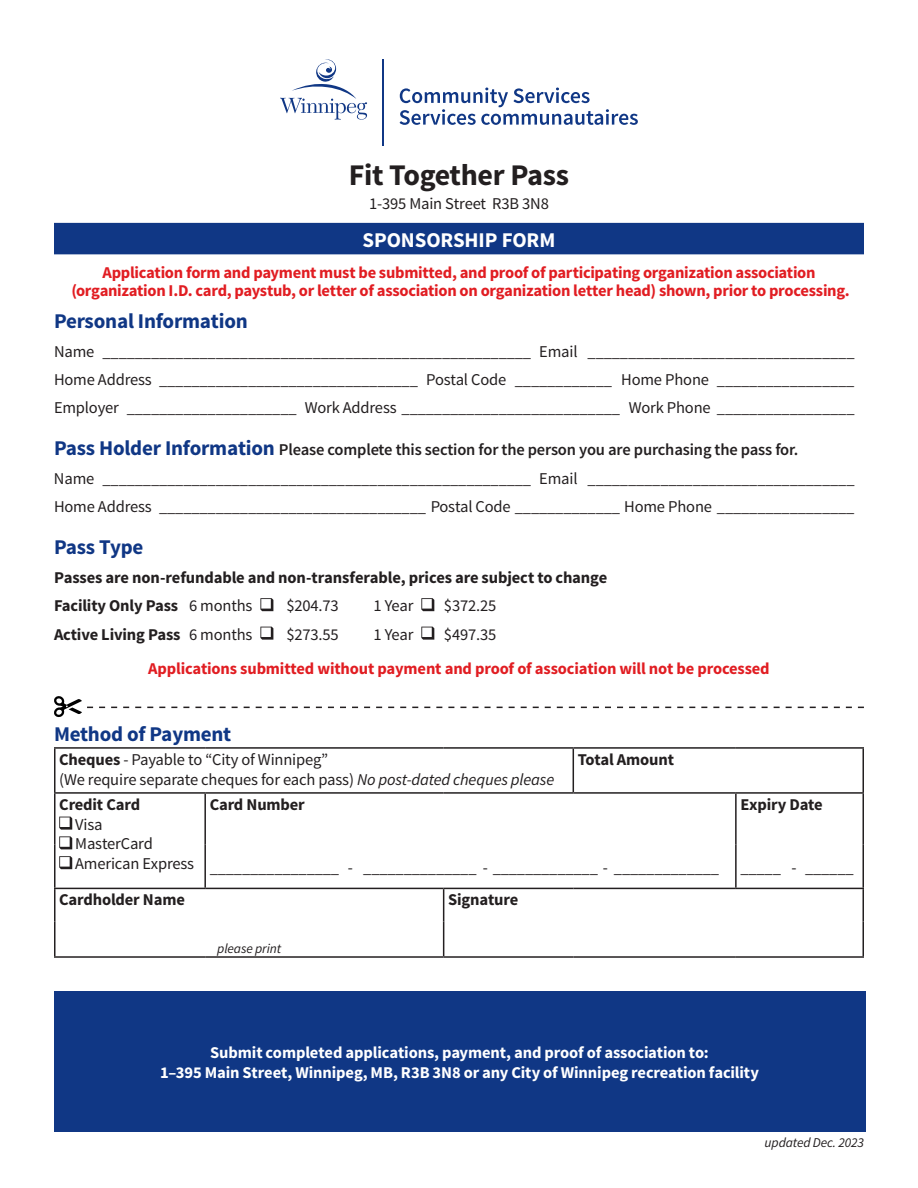
<style>
.page{position:relative;width:918px;height:1188px;background:#fff}
.page>*{position:absolute;margin:0;border:0;box-sizing:border-box;transform-origin:0 0}
.body{font:700 30px "Source Sans Pro";letter-spacing:-.01em;color:#231f20}
.Head_2{font:700 21px "Source Sans Pro";letter-spacing:-.01em;color:#103785}
.Form_Head_1{font:700 21px "Source Sans Pro";letter-spacing:-.005em;color:#fff}
.body-2{font:16.5px "Source Sans Pro";letter-spacing:-.01em;color:#231f20}
.body_emphasis{font:700 16.5px/18px "Source Sans Pro";letter-spacing:-.015em;color:#e11d22;text-align:center}
.body_bold{font:700 16.5px/19.8px "Source Sans Pro";letter-spacing:-.01em;color:#fff;text-align:center}
.body-3{font:700 16.5px "Source Sans Pro";letter-spacing:-.01em;color:#231f20}
.Head_2-2{font:600 16.5px "Source Sans Pro";letter-spacing:-.01em;color:#231f20}
.body_bold-2{font:700 16.5px "Source Sans Pro";letter-spacing:-.01em;color:#231f20}
.body-4{font:italic 13.5px "Source Sans Pro";letter-spacing:-.01em;color:#231f20}
.s1{font-weight:700;font-size:21px;color:#103785}
.s2{font-weight:400}
.s3{font-weight:700}
.s4{font-style:italic}
</style>
<div class="page">
<div style="left:54px;top:991px;width:811px;height:141px;background:#103785"></div>
<div style="left:54px;top:223px;width:810px;height:31px;background:#103785"></div>
<svg style="left:260px;top:598px;width:13px;height:13px"></svg>
<svg style="left:421px;top:598px;width:13px;height:13px"></svg>
<svg style="left:260px;top:627px;width:13px;height:13px"></svg>
<svg style="left:421px;top:627px;width:13px;height:13px"></svg>
<hr style="left:54px;top:747px;width:151px;height:2px;background:#231f20">
<hr style="left:54px;top:749px;width:2px;height:43px;background:#231f20">
<hr style="left:205px;top:747px;width:239px;height:2px;background:#231f20">
<hr style="left:444px;top:747px;width:129px;height:2px;background:#231f20">
<hr style="left:573px;top:747px;width:163px;height:2px;background:#231f20">
<hr style="left:573px;top:749px;width:1px;height:43px;background:#231f20">
<hr style="left:736px;top:747px;width:128px;height:2px;background:#231f20">
<hr style="left:862px;top:749px;width:2px;height:43px;background:#231f20">
<hr style="left:54px;top:792px;width:151px;height:2px;background:#231f20">
<hr style="left:54px;top:794px;width:2px;height:51px;background:#231f20">
<hr style="left:205px;top:792px;width:239px;height:2px;background:#231f20">
<hr style="left:204px;top:794px;width:2px;height:51px;background:#231f20">
<hr style="left:444px;top:792px;width:129px;height:2px;background:#231f20">
<hr style="left:573px;top:792px;width:163px;height:2px;background:#231f20">
<hr style="left:736px;top:792px;width:128px;height:2px;background:#231f20">
<hr style="left:735px;top:794px;width:2px;height:51px;background:#231f20">
<hr style="left:862px;top:794px;width:2px;height:51px;background:#231f20">
<hr style="left:54px;top:845px;width:2px;height:43px;background:#231f20">
<hr style="left:204px;top:845px;width:2px;height:43px;background:#231f20">
<hr style="left:735px;top:845px;width:2px;height:43px;background:#231f20">
<hr style="left:862px;top:845px;width:2px;height:43px;background:#231f20">
<hr style="left:54px;top:888px;width:151px;height:1px;background:#231f20">
<hr style="left:54px;top:889px;width:2px;height:32px;background:#231f20">
<hr style="left:205px;top:888px;width:239px;height:1px;background:#231f20">
<hr style="left:444px;top:888px;width:129px;height:1px;background:#231f20">
<hr style="left:443px;top:889px;width:1px;height:32px;background:#231f20">
<hr style="left:573px;top:888px;width:163px;height:1px;background:#231f20">
<hr style="left:736px;top:888px;width:128px;height:1px;background:#231f20">
<hr style="left:862px;top:889px;width:2px;height:32px;background:#231f20">
<hr style="left:54px;top:921px;width:2px;height:35px;background:#231f20">
<hr style="left:443px;top:921px;width:1px;height:35px;background:#231f20">
<hr style="left:862px;top:921px;width:2px;height:35px;background:#231f20">
<hr style="left:54px;top:956px;width:151px;height:2px;background:#231f20">
<hr style="left:205px;top:956px;width:239px;height:2px;background:#231f20">
<hr style="left:444px;top:956px;width:129px;height:2px;background:#231f20">
<hr style="left:573px;top:956px;width:163px;height:2px;background:#231f20">
<hr style="left:736px;top:956px;width:128px;height:2px;background:#231f20">
<svg style="left:59px;top:817px;width:13px;height:13px"></svg>
<svg style="left:59px;top:836px;width:13px;height:13px"></svg>
<svg style="left:59px;top:856px;width:13px;height:13px"></svg>
<svg style="left:54px;top:696px;width:810px;height:21px"></svg>
<svg style="left:280px;top:59px;width:87px;height:61px"></svg>
<hr style="left:382px;top:59px;width:2px;height:87px;background:#103785">
<svg style="left:400px;top:88px;width:238px;height:37px"></svg>
<p class="body" style="left:349px;top:156px;width:222px">Fit Together Pass</p>
<p class="body-2" style="left:369px;top:194px;width:181px">1-395 Main Street R3B 3N8</p>
<p class="Form_Head_1" style="left:363px;top:226px;width:194px">SPONSORSHIP FORM</p>
<p class="body_emphasis" style="left:71px;top:265px;width:780px">Application form and payment must be submitted, and proof of participating organization association (organization I.D. card, paystub, or letter of association on organization letter head) shown, prior to processing.</p>
<p class="Head_2" style="left:54px;top:308px;width:195px">Personal Information</p>
<p class="body-2" style="left:54px;top:341px;width:802px">Name _____________________________________________________ Email _________________________________</p>
<p class="body-2" style="left:54px;top:369px;width:802px">Home Address ________________________________ Postal Code ____________ Home Phone _________________</p>
<p class="body-2" style="left:54px;top:398px;width:802px">Employer _____________________ Work Address ___________________________ Work Phone _________________</p>
<p class="Head_2-2" style="left:54px;top:440px;width:746px"><span class="s1">Pass Holder Information</span> Please complete this section for the person you are purchasing the pass for.</p>
<p class="body-2" style="left:54px;top:468px;width:802px">Name _____________________________________________________ Email _________________________________</p>
<p class="body-2" style="left:54px;top:497px;width:802px">Home Address _________________________________ Postal Code _____________ Home Phone _________________</p>
<p class="Head_2" style="left:54px;top:534px;width:91px">Pass Type</p>
<p class="body_bold-2" style="left:54px;top:567px;width:555px">Passes are non-refundable and non-transferable, prices are subject to change</p>
<p class="body-3" style="left:54px;top:595px;width:200px">Facility Only Pass <span class="s2">6 months</span></p>
<p class="body-2" style="left:287px;top:595px;width:54px">$204.73</p>
<p class="body-2" style="left:374px;top:595px;width:41px">1 Year</p>
<p class="body-2" style="left:444px;top:595px;width:54px">$372.25</p>
<p class="body-3" style="left:54px;top:624px;width:200px">Active Living Pass <span class="s2">6 months</span></p>
<p class="body-2" style="left:287px;top:624px;width:54px">$273.55</p>
<p class="body-2" style="left:374px;top:624px;width:41px">1 Year</p>
<p class="body-2" style="left:444px;top:624px;width:54px">$497.35</p>
<p class="body_emphasis" style="left:148px;top:661px;width:623px">Applications submitted without payment and proof of association will not be processed</p>
<p class="Head_2" style="left:54px;top:721px;width:179px">Method of Payment</p>
<p class="body-2" style="left:59px;top:749px;width:271px"><span class="s3">Cheques</span> - Payable to “City of Winnipeg”</p>
<p class="body-2" style="left:59px;top:769px;width:497px">(We require separate cheques for each pass) <span class="s4">No post-dated cheques please</span></p>
<p class="body-3" style="left:578px;top:749px;width:98px">Total Amount</p>
<p class="body-3" style="left:59px;top:794px;width:82px">Credit Card</p>
<p class="body-2" style="left:75px;top:814px;width:29px">Visa</p>
<p class="body-2" style="left:75px;top:834px;width:79px">MasterCard</p>
<p class="body-2" style="left:75px;top:853px;width:120px">American Express</p>
<p class="body-3" style="left:210px;top:794px;width:97px">Card Number</p>
<p class="body-3" style="left:740px;top:794px;width:84px">Expiry Date</p>
<p class="body-2" style="left:210px;top:857px;width:511px">________________ - ______________ - _____________ - _____________</p>
<p class="body-2" style="left:740px;top:857px;width:115px">_____ - ______</p>
<p class="body-3" style="left:59px;top:889px;width:127px">Cardholder Name</p>
<p class="body-3" style="left:448px;top:889px;width:72px">Signature</p>
<p class="body-4" style="left:217px;top:940px;width:65px">please print</p>
<p class="body_bold" style="left:160px;top:1043px;width:600px">Submit completed applications, payment, and proof of association to:<br>1–395 Main Street, Winnipeg, MB, R3B 3N8 or any City of Winnipeg recreation facility</p>
<p class="body-4" style="left:765px;top:1134px;width:101px">updated Dec. 2023</p>
</div>
